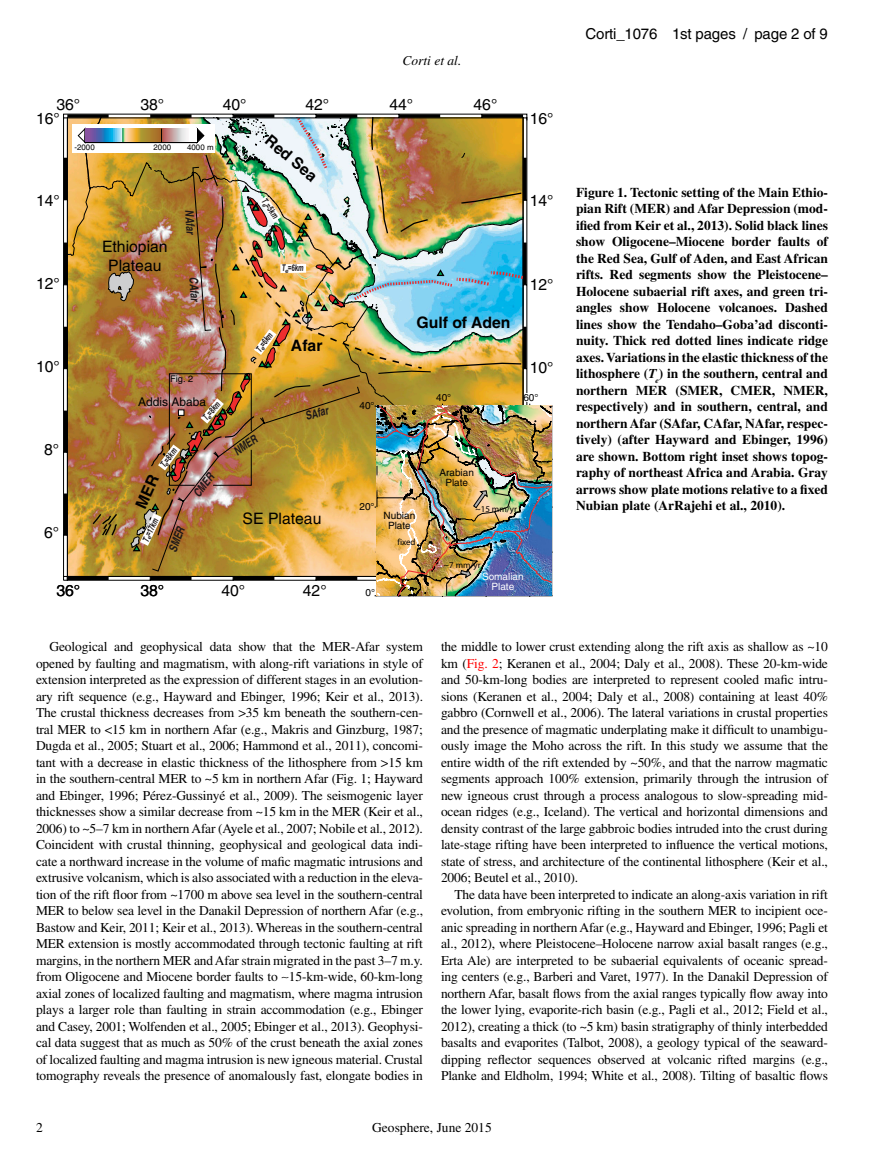
<style>
.page{position:relative;width:891px;height:1175px;background:#fff}
.page>*{position:absolute;margin:0;border:0;box-sizing:border-box;transform-origin:0 0}
.t1{font:15.75px/18.9px "Helvetica";color:#000;text-align:center}
.t2{font:700 15.75px "Helvetica";color:#000}
.t3{font:15px "Helvetica";letter-spacing:-.01em;color:#000}
.t4{font:13.5px/16.5px "Times";letter-spacing:-.01em;color:#000;text-align:justify}
.t5{font:700 13.5px/16.5px "Times";color:#000;text-align:justify}
.t6{font:italic 13.5px "Times";color:#000}
.t7{font:12px "Helvetica";color:#000}
.t8{font:italic 700 11.85px "Helvetica";color:#1e1819;scale:.75 1}
.t9{font:10.05px/10.1px "Helvetica";color:#000;text-align:center}
.t10{font:10.05px/10.1px "Helvetica";color:#fff;text-align:center}
.t11{font:italic 700 9.15px "Arial";color:#1e1819;scale:.67 1}
.t12{font:9.15px "Helvetica";color:#000}
.t13{font:8.85px "Myriad";color:#000}
.t14{font:7.95px "Helvetica";color:#000}
.s1{font-style:italic}
.s2{color:#f00}
</style>
<div class="page">
<img style="left:63px;top:114px;width:490px;height:483px">
<p class="t6" style="left:403px;top:53px;width:60px">Corti et al.</p>
<p class="t1" style="left:56px;top:95px;width:25px">36°</p>
<p class="t1" style="left:140px;top:95px;width:25px">38°</p>
<p class="t1" style="left:36px;top:109px;width:25px">16°</p>
<p class="t14" style="left:75px;top:143px;width:22px">-2000</p>
<p class="t14" style="left:154px;top:143px;width:19px">2000</p>
<p class="t14" style="left:187px;top:143px;width:28px">4000 m</p>
<p class="t1" style="left:223px;top:95px;width:25px">40°</p>
<p class="t1" style="left:305px;top:95px;width:25px">42°</p>
<p class="t1" style="left:389px;top:95px;width:25px">44°</p>
<p class="t1" style="left:474px;top:95px;width:25px">46°</p>
<p class="t2" style="left:274px;top:131px;width:64px;rotate:40deg">Red Sea</p>
<p class="t1" style="left:530px;top:109px;width:25px">16°</p>
<p class="t3" style="left:585px;top:25px;width:244px">Corti_1076 1st pages / page 2 of 9</p>
<p class="t1" style="left:36px;top:191px;width:25px">14°</p>
<p class="t1" style="left:36px;top:274px;width:25px">12°</p>
<p class="t1" style="left:36px;top:357px;width:25px">10°</p>
<p class="t1" style="left:44px;top:440px;width:17px">8°</p>
<p class="t1" style="left:44px;top:523px;width:17px">6°</p>
<p class="t1" style="left:102px;top:237px;width:67px">Ethiopian<br>Plateau</p>
<p class="t8" style="left:197px;top:209px;width:34px;rotate:86deg">NAfar</p>
<p class="t8" style="left:201px;top:276px;width:34px;rotate:86deg">CAfar</p>
<p class="t12" style="left:170px;top:373px;width:24px">Fig. 2</p>
<p class="t7" style="left:138px;top:394px;width:69px">Addis Ababa</p>
<p class="t11" style="left:200px;top:415px;width:34px;rotate:-50deg">T<sub>e</sub>=8km</p>
<p class="t11" style="left:157px;top:463px;width:34px;rotate:-54deg">T<sub>e</sub>=8km</p>
<p class="t8" style="left:190px;top:491px;width:36px;rotate:-52deg">CMER</p>
<p class="t11" style="left:140px;top:539px;width:39px;rotate:-65deg">T<sub>e</sub>=17km</p>
<p class="t8" style="left:165px;top:548px;width:36px;rotate:-69deg">SMER</p>
<p class="t11" style="left:269px;top:196px;width:34px;rotate:54deg">T<sub>e</sub>=5km</p>
<p class="t5" style="left:576px;top:183px;width:254px">Figure 1. Tectonic setting of the Main Ethio&shy;pian Rift (MER) and Afar Depression (mod&shy;ified from Keir et al., 2013). Solid black lines show Oligocene–Miocene border faults of the Red Sea, Gulf of Aden, and East African rifts. Red segments show the Pleistocene– Holocene subaerial rift axes, and green tri&shy;angles show Holocene volcanoes. Dashed lines show the Tendaho–Goba’ad disconti&shy;nuity. Thick red dotted lines indicate ridge axes. Variations in the elastic thickness of the lithosphere (<span class="s1">T</span><sub>e</sub>) in the southern, central and northern MER (SMER, CMER, NMER, respectively) and in southern, central, and northern Afar (SAfar, CAfar, NAfar, respec&shy;tively) (after Hayward and Ebinger, 1996) are shown. Bottom right inset shows topog&shy;raphy of northeast Africa and Arabia. Gray arrows show plate motions relative to a fixed Nubian plate (ArRajehi et al., 2010).</p>
<p class="t1" style="left:530px;top:191px;width:25px">14°</p>
<p class="t11" style="left:282px;top:262px;width:34px;rotate:-1deg">T<sub>e</sub>=6km</p>
<p class="t1" style="left:530px;top:275px;width:25px">12°</p>
<p class="t2" style="left:416px;top:312px;width:95px">Gulf of Aden</p>
<p class="t11" style="left:253px;top:347px;width:34px;rotate:-54deg">T<sub>e</sub>=6km</p>
<p class="t2" style="left:291px;top:336px;width:33px">Afar</p>
<p class="t1" style="left:530px;top:358px;width:25px">10°</p>
<p class="t9" style="left:436px;top:393px;width:17px">40°</p>
<p class="t9" style="left:523px;top:393px;width:17px">60°</p>
<p class="t9" style="left:359px;top:401px;width:17px">40°</p>
<p class="t8" style="left:303px;top:409px;width:33px;rotate:-17deg">SAfar</p>
<p class="t8" style="left:231px;top:447px;width:36px;rotate:-36deg">NMER</p>
<p class="t9" style="left:439px;top:468px;width:36px">Arabian<br>Plate</p>
<p class="t9" style="left:359px;top:501px;width:17px">20°</p>
<p class="t13" style="left:476px;top:505px;width:43px">~15 mm/yr</p>
<p class="t9" style="left:384px;top:511px;width:33px">Nubian<br>Plate</p>
<p class="t1" style="left:243px;top:509px;width:80px">SE Plateau</p>
<p class="t13" style="left:397px;top:537px;width:20px">fixed</p>
<p class="t13" style="left:444px;top:560px;width:38px">~7 mm/yr</p>
<p class="t1" style="left:56px;top:580px;width:25px">36°</p>
<p class="t1" style="left:140px;top:580px;width:25px">38°</p>
<p class="t1" style="left:221px;top:580px;width:25px">40°</p>
<p class="t1" style="left:303px;top:580px;width:25px">42°</p>
<p class="t9" style="left:365px;top:587px;width:11px">0°</p>
<p class="t10" style="left:482px;top:571px;width:43px">Somalian<br>Plate</p>
<p class="t4" style="left:36px;top:638px;width:389px;text-indent:14px">Geological and geophysical data show that the MER-Afar system opened by faulting and magmatism, with along-rift variations in style of extension interpreted as the expression of different stages in an evolution&shy;ary rift sequence (e.g., Hayward and Ebinger, 1996; Keir et al., 2013).<br>The crustal thickness decreases from &gt;35 km beneath the southern-cen&shy;tral MER to &lt;15 km in northern Afar (e.g., Makris and Ginzburg, 1987; Dugda et al., 2005; Stuart et al., 2006; Hammond et al., 2011), concomi&shy;tant with a decrease in elastic thickness of the lithosphere from &gt;15 km in the southern-central MER to ~5 km in northern Afar (Fig. 1; Hayward and Ebinger, 1996; Pérez-Gussinyé et al., 2009). The seismogenic layer thicknesses show a similar decrease from ~15 km in the MER (Keir et al., 2006) to ~5–7 km in northern Afar (Ayele et al., 2007; Nobile et al., 2012).<br>Coincident with crustal thinning, geophysical and geological data indi&shy;cate a northward increase in the volume of mafic magmatic intrusions and extrusive volcanism, which is also associated with a reduction in the eleva&shy;tion of the rift floor from ~1700 m above sea level in the southern-central MER to below sea level in the Danakil Depression of northern Afar (e.g., Bastow and Keir, 2011; Keir et al., 2013). Whereas in the southern-central MER extension is mostly accommodated through tectonic faulting at rift margins, in the northern MER and Afar strain migrated in the past 3–7 m.y. from Oligocene and Miocene border faults to 15-km-wide, 60-km-long axial zones of localized faulting and magmatism, where magma intrusion plays a larger role than faulting in strain accommodation (e.g., Ebinger and Casey, 2001; Wolfenden et al., 2005; Ebinger et al., 2013). Geophysi&shy;cal data suggest that as much as 50% of the crust beneath the axial zones of localized faulting and magma intrusion is new igneous material. Crustal tomography reveals the presence of anomalously fast, elongate bodies in</p>
<p class="t4" style="left:441px;top:638px;width:389px">the middle to lower crust extending along the rift axis as shallow as ~10 km (<span class="s2">Fig. 2</span>; Keranen et al., 2004; Daly et al., 2008). These 20-km-wide and 50-km-long bodies are interpreted to represent cooled mafic intru&shy;sions (Keranen et al., 2004; Daly et al., 2008) containing at least 40% gabbro (Cornwell et al., 2006). The lateral variations in crustal properties and the presence of magmatic underplating make it difficult to unambigu&shy;ously image the Moho across the rift. In this study we assume that the entire width of the rift extended by ~50%, and that the narrow magmatic segments approach 100% extension, primarily through the intrusion of new igneous crust through a process analogous to slow-spreading mid&shy;ocean ridges (e.g., Iceland). The vertical and horizontal dimensions and density contrast of the large gabbroic bodies intruded into the crust during late-stage rifting have been interpreted to influence the vertical motions, state of stress, and architecture of the continental lithosphere (Keir et al., 2006; Beutel et al., 2010).</p>
<p class="t4" style="left:441px;top:886px;width:389px;text-indent:14px">The data have been interpreted to indicate an along-axis variation in rift evolution, from embryonic rifting in the southern MER to incipient oce&shy;anic spreading in northern Afar (e.g., Hayward and Ebinger, 1996; Pagli et al., 2012), where Pleistocene–Holocene narrow axial basalt ranges (e.g., Erta Ale) are interpreted to be subaerial equivalents of oceanic spread&shy;ing centers (e.g., Barberi and Varet, 1977). In the Danakil Depression of northern Afar, basalt flows from the axial ranges typically flow away into the lower lying, evaporite-rich basin (e.g., Pagli et al., 2012; Field et al., 2012), creating a thick (to ~5 km) basin stratigraphy of thinly interbedded basalts and evaporites (Talbot, 2008), a geology typical of the seaward&shy;dipping reflector sequences observed at volcanic rifted margins (e.g., Planke and Eldholm, 1994; White et al., 2008). Tilting of basaltic flows</p>
<p class="t4" style="left:36px;top:1118px;width:8px">2</p>
<p class="t4" style="left:372px;top:1118px;width:121px">Geosphere, June 2015</p>
</div>
